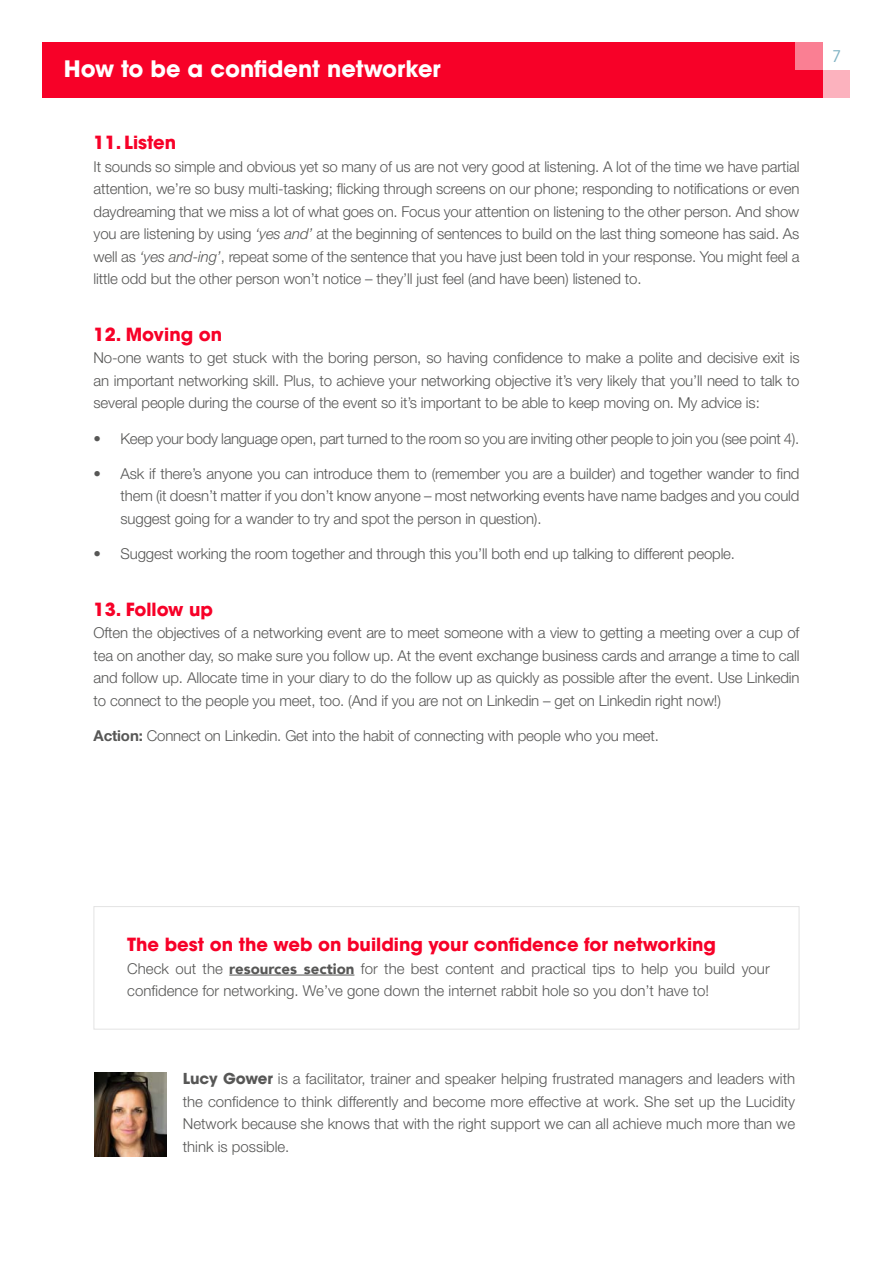
<style>
.page{position:relative;width:893px;height:1263px;background:#fff}
.page>*{position:absolute;margin:0;border:0;box-sizing:border-box;transform-origin:0 0}
.t1{font:700 22.5px "ITC Avant Garde Std";color:#fff}
.t2{font:700 18px "ITC Avant Garde Std";color:#f70128}
.t3{font:15.9px "ITC Avant Garde Std";color:#80b3c4}
.t4{font:300 15px/22.5px "Helvetica Neue LT Std";letter-spacing:-.01em;color:#575756;text-align:justify}
.s1{font-style:italic}
.s2{font-weight:700}
.s3{font-family:"Avenir";font-weight:900}
.s4{font-family:"ITC Avant Garde Std";font-weight:700}
</style>
<div class="page">
<div style="left:43px;top:43px;width:807px;height:55px;background:#f70128"></div>
<div style="left:795px;top:43px;width:28px;height:27px;background:#fa7f93"></div>
<div style="left:823px;top:42px;width:29px;height:28px;background:#fff"></div>
<div style="left:823px;top:70px;width:27px;height:28px;background:#fcb2be"></div>
<div style="left:94px;top:906px;width:705px;height:123px;border:1px solid #e3e3e3"></div>
<hr style="left:229px;top:975px;width:125px;height:1px;background:#575756">
<img style="left:95px;top:1072px;width:71px;height:85px">
<h1 class="t1" style="left:64px;top:54px;width:378px">How to be a confident networker</h1>
<p class="t2" style="left:94px;top:131px;width:84px">11. Listen</p>
<p class="t4" style="left:94px;top:155px;width:707px">It sounds so simple and obvious yet so many of us are not very good at listening. A lot of the time we have partial attention, we’re so busy multi-tasking; flicking through screens on our phone; responding to notifications or even daydreaming that we miss a lot of what goes on. Focus your attention on listening to the other person. And show you are listening by using <span class="s1">‘yes and’</span> at the beginning of sentences to build on the last thing someone has said. As well as <span class="s1">‘yes and-ing’</span>, repeat some of the sentence that you have just been told in your response. You might feel a little odd but the other person won’t notice – they’ll just feel (and have been) listened to.</p>
<p class="t2" style="left:94px;top:323px;width:130px">12. Moving on</p>
<p class="t4" style="left:94px;top:347px;width:707px">No-one wants to get stuck with the boring person, so having confidence to make a polite and decisive exit is an important networking skill. Plus, to achieve your networking objective it’s very likely that you’ll need to talk to several people during the course of the event so it’s important to be able to keep moving on. My advice is:</p>
<p class="t4" style="left:94px;top:427px;width:707px">• Keep your body language open, part turned to the room so you are inviting other people to join you (see point 4).</p>
<p class="t4" style="left:121px;top:462px;width:680px;text-indent:-27px">• Ask if there’s anyone you can introduce them to (remember you are a builder) and together wander to find them (it doesn’t matter if you don’t know anyone – most networking events have name badges and you could suggest going for a wander to try and spot the person in question).</p>
<p class="t4" style="left:94px;top:542px;width:643px">• Suggest working the room together and through this you’ll both end up talking to different people.</p>
<p class="t2" style="left:94px;top:597px;width:121px">13. Follow up</p>
<p class="t4" style="left:94px;top:621px;width:707px">Often the objectives of a networking event are to meet someone with a view to getting a meeting over a cup of tea on another day, so make sure you follow up. At the event exchange business cards and arrange a time to call and follow up. Allocate time in your diary to do the follow up as quickly as possible after the event. Use Linkedin to connect to the people you meet, too. (And if you are not on Linkedin – get on Linkedin right now!)</p>
<p class="t4" style="left:94px;top:724px;width:567px"><span class="s2">Action:</span> Connect on Linkedin. Get into the habit of connecting with people who you meet.</p>
<p class="t3" style="left:832px;top:47px;width:11px">7</p>
<p class="t2" style="left:127px;top:933px;width:590px">The best on the web on building your confidence for networking</p>
<p class="t4" style="left:127px;top:957px;width:644px">Check out the <span class="s3">resources section</span> for the best content and practical tips to help you build your confidence for networking. We’ve gone down the internet rabbit hole so you don’t have to!</p>
<p class="t4" style="left:183px;top:1067px;width:614px"><span class="s4">Lucy Gower</span> is a facilitator, trainer and speaker helping frustrated managers and leaders with the confidence to think differently and become more effective at work. She set up the Lucidity Network because she knows that with the right support we can all achieve much more than we think is possible.</p>
</div>
